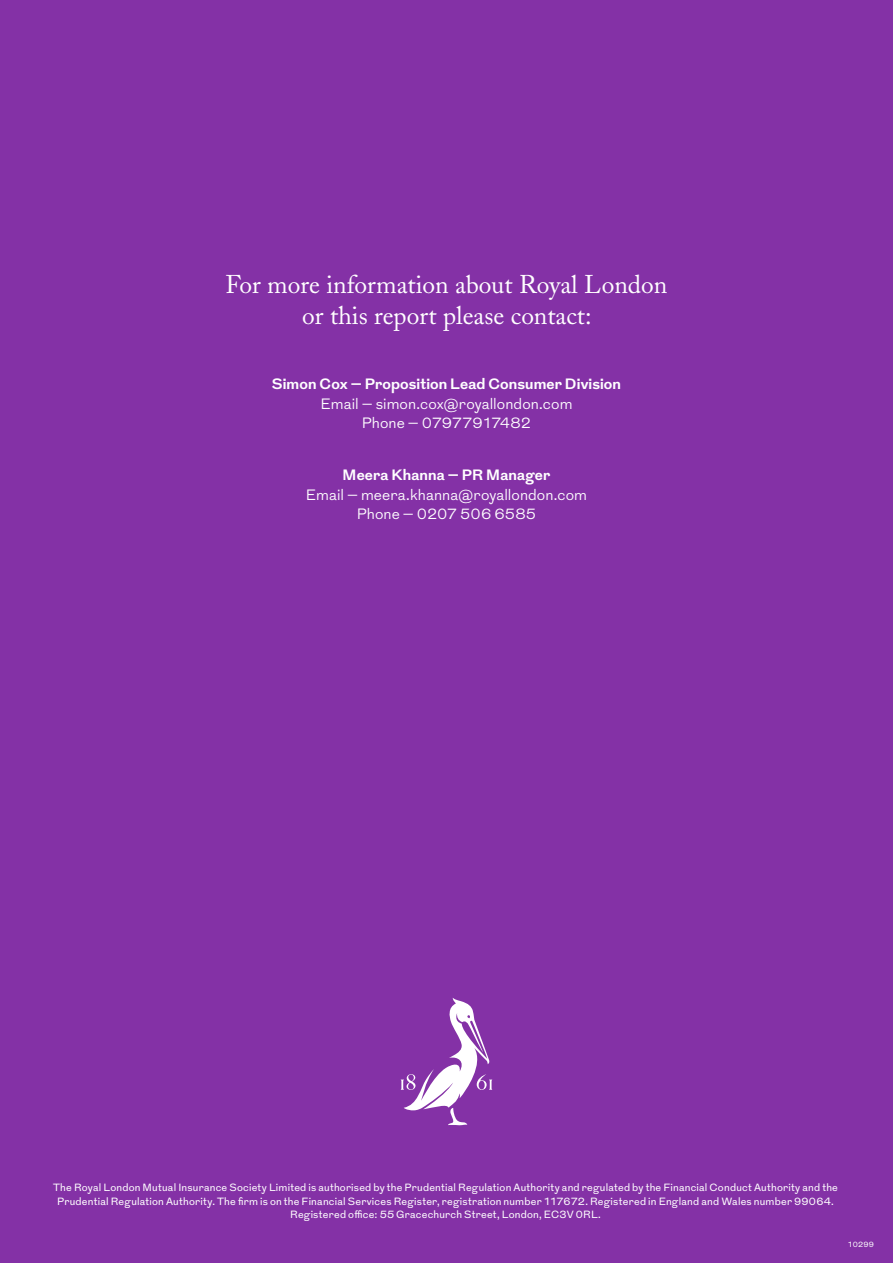
<style>
.page{position:relative;width:893px;height:1263px;background:#8431a6}
.page>*{position:absolute;margin:0;border:0;box-sizing:border-box;transform-origin:0 0}
.t1{font:25.5px/30.6px "Adobe Caslon";color:#fff;text-align:center}
.t2{font:300 15px/19.5px "Grot";letter-spacing:.005em;color:#fff;text-align:center}
.t3{font:700 15px "Grot";letter-spacing:.01em;color:#fff}
.t4{font:10.5px/13.5px "Grot";letter-spacing:.02em;color:#fff;text-align:center}
.t5{font:7.65px "Grot";letter-spacing:.02em;color:#fff}
</style>
<div class="page">
<svg style="left:400px;top:998px;width:92px;height:127px"></svg>
<h1 class="t1" style="left:226px;top:269px;width:443px">For more information about Royal London or this report please contact:</h1>
<h2 class="t3" style="left:272px;top:374px;width:351px">Simon Cox – Proposition Lead Consumer Division</h2>
<h2 class="t2" style="left:321px;top:394px;width:253px">Email – simon.cox@royallondon.com<br>Phone – 07977917482</h2>
<h2 class="t3" style="left:343px;top:464px;width:209px">Meera Khanna – PR Manager</h2>
<h2 class="t2" style="left:306px;top:485px;width:283px">Email – meera.khanna@royallondon.com<br>Phone – 0207 506 6585</h2>
<p class="t4" style="left:53px;top:1181px;width:786px">The Royal London Mutual Insurance Society Limited is authorised by the Prudential Regulation Authority and regulated by the Financial Conduct Authority and the<br>Prudential Regulation Authority. The firm is on the Financial Services Register, registration number 117672. Registered in England and Wales number 99064.<br>Registered office: 55 Gracechurch Street, London, EC3V 0RL.</p>
<p class="t5" style="left:848px;top:1239px;width:27px">10299</p>
</div>
